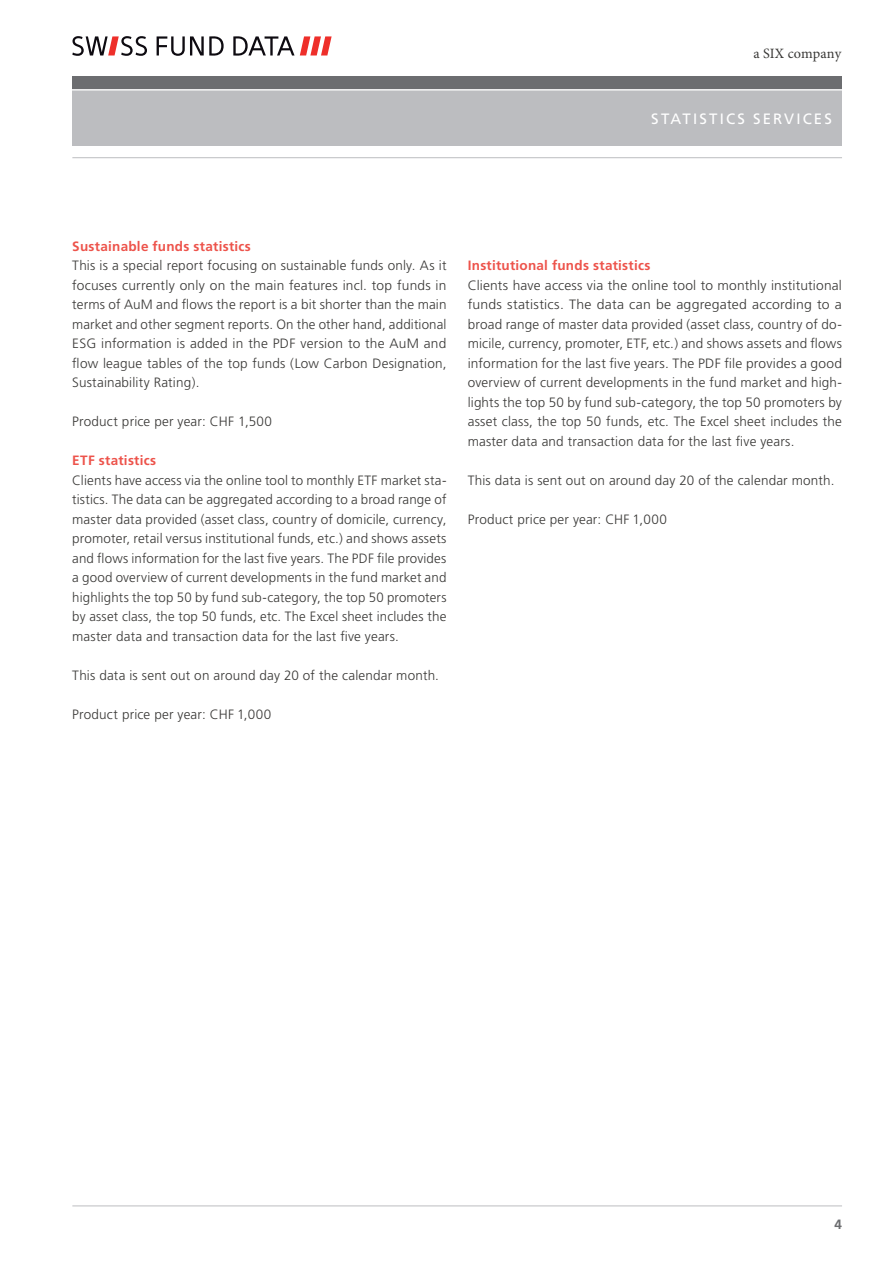
<style>
.page{position:relative;width:893px;height:1263px;background:#fff}
.page>*{position:absolute;margin:0;border:0;box-sizing:border-box;transform-origin:0 0}
.t1{font:15px "Frutiger";letter-spacing:.14em;color:#fff}
.t2{font:14.25px "Minion Pro";letter-spacing:.005em;color:#393836}
.t3{font:300 13.5px/19.5px "Frutiger";letter-spacing:.015em;color:#393836;text-align:justify}
.t4{font:700 13.5px "Frutiger";letter-spacing:.02em;color:#ed534b}
.t5{font:700 13.5px "Frutiger";color:#6c6d70}
</style>
<div class="page">
<div style="left:72px;top:82px;width:770px;height:64px;background:#bcbdc0"></div>
<div style="left:72px;top:77px;width:770px;height:12px;background:#6c6d70"></div>
<hr style="left:65px;top:89px;width:807px;height:1px;background:#fff">
<hr style="left:72px;top:157px;width:770px;height:1px;background:#bcbdc0">
<hr style="left:72px;top:1205px;width:770px;height:1px;background:#bcbdc0">
<svg style="left:72px;top:36px;width:75px;height:20px"></svg>
<svg style="left:157px;top:36px;width:67px;height:20px"></svg>
<svg style="left:233px;top:36px;width:99px;height:20px"></svg>
<p class="t2" style="left:753px;top:44px;width:89px">a SIX company</p>
<p class="t1" style="left:651px;top:110px;width:182px">STATISTICS SERVICES</p>
<p class="t4" style="left:72px;top:238px;width:180px">Sustainable funds statistics</p>
<p class="t3" style="left:72px;top:256px;width:376px">This is a special report focusing on sustainable funds only. As it focuses currently only on the main features incl. top funds in terms of AuM and flows the report is a bit shorter than the main market and other segment reports. On the other hand, additional ESG information is added in the PDF version to the AuM and flow league tables of the top funds (Low Carbon Designation, Sustainability Rating).</p>
<p class="t3" style="left:72px;top:412px;width:201px">Product price per year: CHF 1,500</p>
<p class="t4" style="left:72px;top:453px;width:85px">ETF statistics</p>
<p class="t3" style="left:72px;top:470px;width:376px">Clients have access via the online tool to monthly ETF market sta&shy;tistics. The data can be aggregated according to a broad range of master data provided (asset class, country of domicile, currency, promoter, retail versus institutional funds, etc.) and shows assets and flows information for the last five years. The PDF file provides a good overview of current developments in the fund market and highlights the top 50 by fund sub-category, the top 50 promoters by asset class, the top 50 funds, etc. The Excel sheet includes the master data and transaction data for the last five years.</p>
<p class="t3" style="left:72px;top:665px;width:368px">This data is sent out on around day 20 of the calendar month.</p>
<p class="t3" style="left:72px;top:704px;width:201px">Product price per year: CHF 1,000</p>
<p class="t4" style="left:468px;top:258px;width:184px">Institutional funds statistics</p>
<p class="t3" style="left:468px;top:275px;width:376px">Clients have access via the online tool to monthly institutional funds statistics. The data can be aggregated according to a broad range of master data provided (asset class, country of do&shy;micile, currency, promoter, ETF, etc.) and shows assets and flows information for the last five years. The PDF file provides a good overview of current developments in the fund market and high&shy;lights the top 50 by fund sub-category, the top 50 promoters by asset class, the top 50 funds, etc. The Excel sheet includes the master data and transaction data for the last five years.</p>
<p class="t3" style="left:468px;top:470px;width:368px">This data is sent out on around day 20 of the calendar month.</p>
<p class="t3" style="left:468px;top:509px;width:201px">Product price per year: CHF 1,000</p>
<p class="t5" style="left:834px;top:1216px;width:9px">4</p>
</div>
